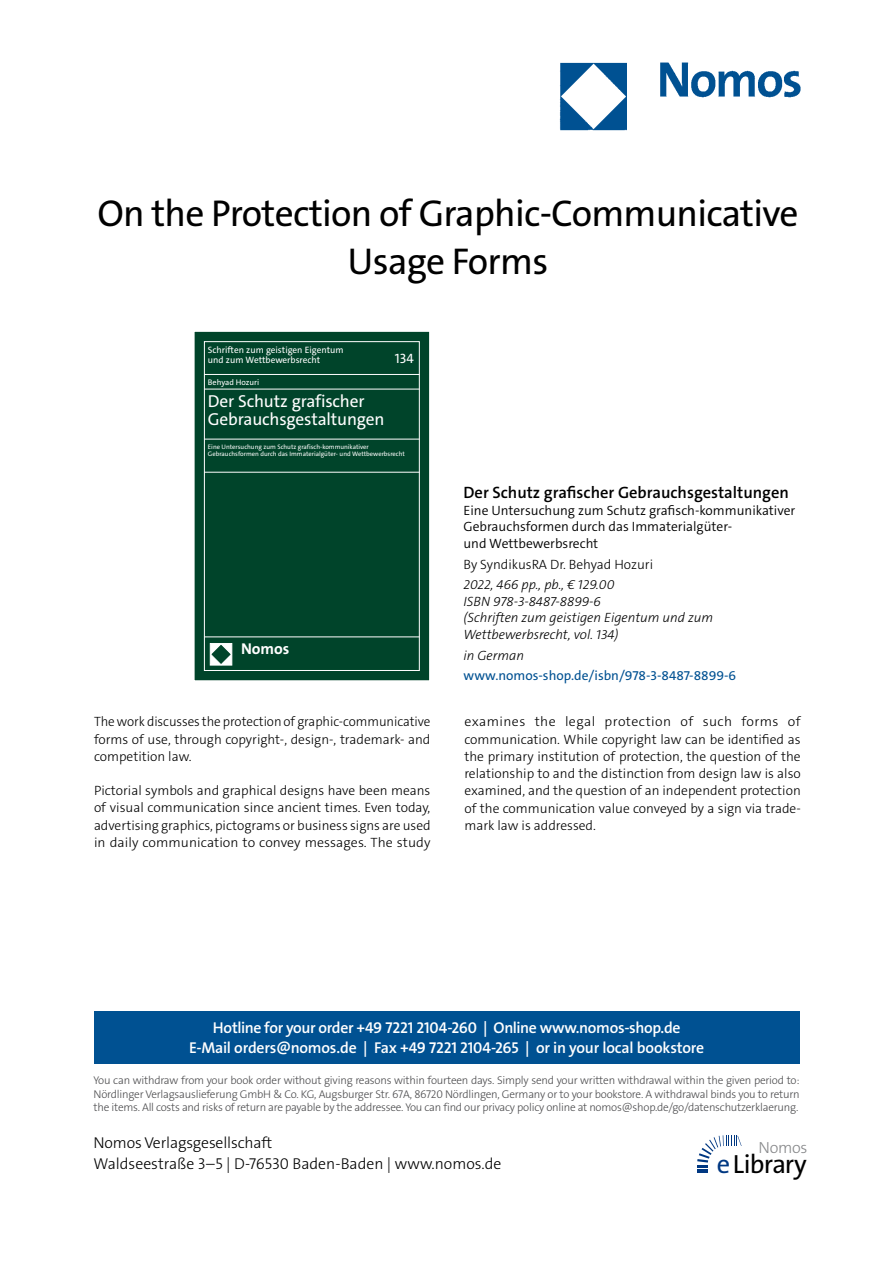
<style>
.page{position:relative;width:893px;height:1263px;background:#fff}
.page>*{position:absolute;margin:0;border:0;box-sizing:border-box;transform-origin:0 0}
.t1{font:37.5px/48px "The Sans Os F";letter-spacing:-.02em;color:#000;text-align:center}
.t2{font:26.4px "The Sans Os F";letter-spacing:-.03em;color:#000}
.t3{font:17.4px/18.5px "The Sans C5";letter-spacing:-.01em;color:#fff}
.t4{font:600 16.5px "The Sans C5";color:#000}
.t5{font:300 16.2px "The Sans Os F";letter-spacing:-.02em;color:#87888a}
.t6{font:600 15.75px/21px "The Sans Os F";letter-spacing:-.02em;color:#fff;text-align:center}
.t7{font:300 15.75px/21px "The Sans Os F";color:#000}
.t8{font:700 15.75px "The Sans C5";color:#fff}
.t9{font:300 13.5px/17.2px "The Sans C5";color:#000;text-align:justify}
.t10{font:italic 300 13.5px/16.5px "The Sans C5";color:#000}
.t11{font:300 13.5px/16.5px "The Sans C5";color:#000}
.t12{font:13.5px "The Sans C5";color:#005192}
.t13{font:13.5px "The Sans C5";color:#fff}
.t14{font:300 11.25px/13.5px "The Sans Os F";letter-spacing:-.02em;color:#4b4b4d;text-align:justify}
.t15{font:9.3px/10.4px "The Sans C5";color:#fff}
.t16{font:8.1px "The Sans C5";color:#fff}
.t17{font:6.45px/7.8px "The Sans C5";color:#fff}
.s1{color:#003882}
</style>
<div class="page">
<div style="left:94px;top:1011px;width:705px;height:52px;background:#005192"></div>
<svg style="left:697px;top:1135px;width:45px;height:38px"></svg>
<img style="left:559px;top:62px;width:242px;height:69px">
<div style="left:194px;top:331px;width:236px;height:349px;background:#00442a"></div>
<div style="left:194px;top:331px;width:236px;height:349px;border:1px solid #fff"></div>
<div style="left:204px;top:341px;width:216px;height:330px;border:1px solid #fff"></div>
<hr style="left:204px;top:374px;width:216px;height:1px;background:#fff">
<hr style="left:204px;top:389px;width:216px;height:1px;background:#fff">
<hr style="left:204px;top:439px;width:216px;height:1px;background:#fff">
<hr style="left:204px;top:472px;width:216px;height:1px;background:#fff">
<hr style="left:204px;top:637px;width:216px;height:1px;background:#fff">
<svg style="left:210px;top:643px;width:22px;height:22px"></svg>
<h1 class="t1" style="left:98px;top:193px;width:702px">On the Protection of Graphic-Communicative<br>Usage Forms</h1>
<p class="t15" style="left:208px;top:345px;width:137px">Schriften zum geistigen Eigentum und zum Wettbewerbsrecht</p>
<p class="t13" style="left:395px;top:350px;width:20px">134</p>
<p class="t16" style="left:208px;top:377px;width:53px">Behyad Hozuri</p>
<p class="t3" style="left:208px;top:392px;width:178px">Der Schutz grafischer<br>Gebrauchsgestaltungen</p>
<p class="t17" style="left:208px;top:442px;width:198px">Eine Untersuchung zum Schutz grafisch-kommunikativer<br>Gebrauchsformen durch das Immaterialgüter- und Wettbewerbsrecht</p>
<p class="t8" style="left:241px;top:639px;width:50px">Nomos</p>
<p class="t9" style="left:94px;top:713px;width:338px">The work discusses the protection of graphic-communicative forms of use, through copyright-, design-, trademark- and competition law.</p>
<p class="t9" style="left:94px;top:782px;width:338px">Pictorial symbols and graphical designs have been means of visual communication since ancient times. Even today, advertising graphics, pictograms or business signs are used in daily communication to convey messages. The study</p>
<p class="t4" style="left:463px;top:482px;width:327px">Der Schutz grafischer Gebrauchsgestaltungen</p>
<p class="t11" style="left:463px;top:502px;width:333px">Eine Untersuchung zum Schutz grafisch-kommunikativer<br>Gebrauchsformen durch das Immaterialgüter-<br>und Wettbewerbsrecht</p>
<p class="t9" style="left:463px;top:555px;width:191px">By SyndikusRA Dr. Behyad Hozuri</p>
<p class="t10" style="left:463px;top:577px;width:251px">2022, 466 pp., pb., € 129.00<br>ISBN 978-3-8487-8899-6<br>(Schriften zum geistigen Eigentum und zum<br>Wettbewerbsrecht, vol. 134)</p>
<p class="t10" style="left:463px;top:647px;width:62px">in German</p>
<p class="t12" style="left:463px;top:667px;width:274px">www.nomos-shop.de/isbn/978-3-8487-8899-6</p>
<p class="t9" style="left:464px;top:713px;width:338px">examines the legal protection of such forms of communication. While copyright law can be identified as the primary institution of protection, the question of the relationship to and the distinction from design law is also examined, and the question of an independent protection of the communication value conveyed by a sign via trade&shy;mark law is addressed.</p>
<p class="t6" style="left:189px;top:1017px;width:517px">Hotline for your order +49 7221 2104-260 | Online www.nomos-shop.de<br>E-Mail orders@nomos.de | Fax +49 7221 2104-265 | or in your local bookstore</p>
<p class="t14" style="left:94px;top:1074px;width:708px">You can withdraw from your book order without giving reasons within fourteen days. Simply send your written withdrawal within the given period to:<br>Nördlinger Verlagsauslieferung GmbH &amp; Co. KG, Augsburger Str. 67A, 86720 Nördlingen, Germany or to your bookstore. A withdrawal binds you to return the items. All costs and risks of return are payable by the addressee. You can find our privacy policy online at nomos@shop.de/go/datenschutzerklaerung.</p>
<p class="t7" style="left:94px;top:1133px;width:409px">Nomos Verlagsgesellschaft<br>Waldseestraße 3–5 | D-76530 Baden-Baden | www.nomos.de</p>
<p class="t5" style="left:758px;top:1137px;width:51px">Nomos</p>
<h2 class="t2" style="left:717px;top:1153px;width:91px"><span class="s1">e</span>Library</h2>
</div>
